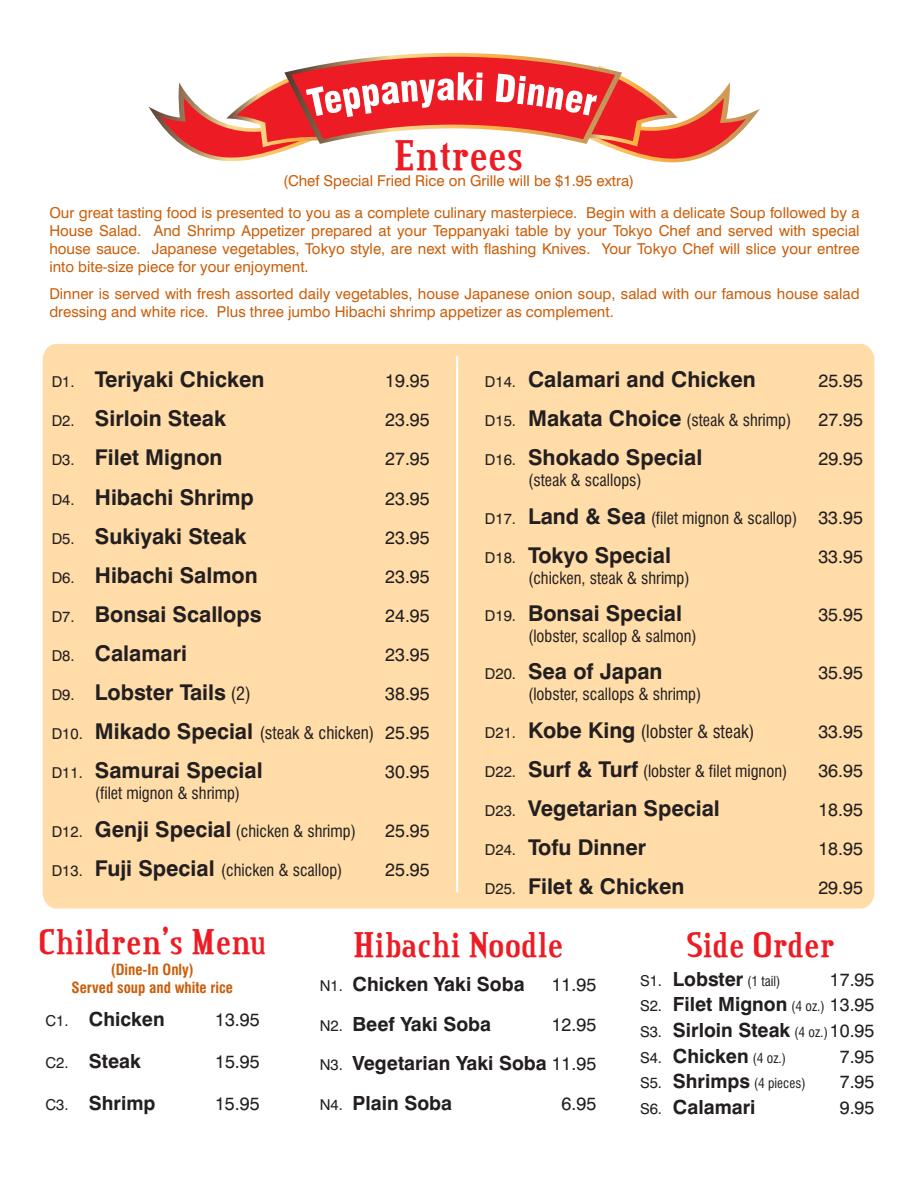
<style>
.page{position:relative;width:918px;height:1188px;background:#fff}
.page>*{position:absolute;margin:0;border:0;box-sizing:border-box;transform-origin:0 0}
.t1{font:700 45px "Credit Valley";color:#ed1c24}
.t2{font:700 37.5px "Credit Valley";color:#ed1c24}
.t3{font:700 21.75px "Swiss 721 BT";color:#231f20}
.t4{font:700 19.5px/25.7px "Swiss 721 BT";color:#231f20;text-align:justify}
.t5{font:18px "Swiss 721 BT";color:#231f20}
.t6{font:condensed 18px "Swiss 721 BT";color:#231f20}
.t7{font:condensed 17.25px "Swiss 721 BT";color:#231f20}
.t8{font:condensed 16.5px "Swiss 721 BT";color:#231f20}
.t9{font:15px/18px "Swiss 721 BT";color:#ca5e0a;text-align:justify}
.t10{font:700 condensed 15px/18px "Swiss 721 BT";color:#ca5e0a;text-align:center}
.t11{font:condensed 13.5px "Swiss 721 BT";color:#231f20}
.s1{font-weight:400;font-size:15px}
.s2{font-weight:400;font-stretch:condensed;font-size:18px}
.s3{font-stretch:normal;font-size:15px}
.s4{font-weight:700;font-stretch:normal;font-size:21.75px}
.s5{font-stretch:normal;font-size:18px}
.s6{font-weight:400;font-size:18px}
.s7{font-weight:400;font-stretch:condensed;font-size:13.5px}
.s8{font-weight:700;font-stretch:normal;font-size:19.5px}
</style>
<div class="page">
<div style="left:43px;top:344px;width:831px;height:565px;background:#ffdca8"></div>
<svg style="left:149px;top:53px;width:611px;height:110px"></svg>
<hr style="left:456px;top:356px;width:2px;height:536px;background:#fff">
<h1 class="t1" style="left:394px;top:140px;width:131px">Entrees</h1>
<p class="t9" style="left:283px;top:173px;width:353px">(Chef Special Fried Rice on Grille will be $1.95 extra)</p>
<p class="t9" style="left:49px;top:205px;width:812px">Our great tasting food is presented to you as a complete culinary masterpiece. Begin with a delicate Soup followed by a House Salad. And Shrimp Appetizer prepared at your Teppanyaki table by your Tokyo Chef and served with special house sauce. Japanese vegetables, Tokyo style, are next with flashing Knives. Your Tokyo Chef will slice your entree into bite-size piece for your enjoyment.</p>
<p class="t9" style="left:49px;top:286px;width:812px">Dinner is served with fresh assorted daily vegetables, house Japanese onion soup, salad with our famous house salad dressing and white rice. Plus three jumbo Hibachi shrimp appetizer as complement.</p>
<h3 class="t3" style="left:52px;top:371px;width:214px"><span class="s1">D1.</span> Teriyaki Chicken</h3>
<p class="t5" style="left:385px;top:374px;width:46px">19.95</p>
<h3 class="t3" style="left:52px;top:410px;width:176px"><span class="s1">D2.</span> Sirloin Steak</h3>
<p class="t5" style="left:385px;top:413px;width:46px">23.95</p>
<h3 class="t3" style="left:52px;top:449px;width:172px"><span class="s1">D3.</span> Filet Mignon</h3>
<p class="t5" style="left:385px;top:452px;width:46px">27.95</p>
<h3 class="t3" style="left:52px;top:488px;width:204px"><span class="s1">D4.</span> Hibachi Shrimp</h3>
<p class="t5" style="left:385px;top:491px;width:46px">23.95</p>
<h3 class="t3" style="left:52px;top:527px;width:196px"><span class="s1">D5.</span> Sukiyaki Steak</h3>
<p class="t5" style="left:385px;top:530px;width:46px">23.95</p>
<h3 class="t3" style="left:52px;top:566px;width:207px"><span class="s1">D6.</span> Hibachi Salmon</h3>
<p class="t5" style="left:385px;top:569px;width:46px">23.95</p>
<h3 class="t3" style="left:52px;top:605px;width:212px"><span class="s1">D7.</span> Bonsai Scallops</h3>
<p class="t5" style="left:385px;top:608px;width:46px">24.95</p>
<h3 class="t3" style="left:52px;top:644px;width:137px"><span class="s1">D8.</span> Calamari</h3>
<p class="t5" style="left:385px;top:647px;width:46px">23.95</p>
<h3 class="t3" style="left:52px;top:684px;width:201px"><span class="s1">D9.</span> Lobster Tails <span class="s2">(2)</span></h3>
<p class="t5" style="left:385px;top:686px;width:46px">38.95</p>
<p class="t7" style="left:52px;top:726px;width:380px"><span class="s3">D10.</span> <span class="s4">Mikado Special</span> (steak &amp; chicken) <span class="s5">25.95</span></p>
<h3 class="t3" style="left:52px;top:762px;width:213px"><span class="s1">D11.</span> Samurai Special</h3>
<p class="t5" style="left:385px;top:765px;width:46px">30.95</p>
<p class="t8" style="left:95px;top:787px;width:147px">(filet mignon &amp; shrimp)</p>
<p class="t8" style="left:52px;top:824px;width:306px"><span class="s3">D12.</span> <span class="s4">Genji Special</span> (chicken &amp; shrimp)</p>
<p class="t5" style="left:385px;top:823px;width:46px">25.95</p>
<p class="t8" style="left:52px;top:863px;width:292px"><span class="s3">D13.</span> <span class="s4">Fuji Special</span> (chicken &amp; scallop)</p>
<p class="t5" style="left:385px;top:862px;width:46px">25.95</p>
<h3 class="t3" style="left:485px;top:371px;width:272px"><span class="s1">D14.</span> Calamari and Chicken</h3>
<p class="t5" style="left:818px;top:374px;width:46px">25.95</p>
<p class="t8" style="left:485px;top:414px;width:308px"><span class="s3">D15.</span> <span class="s4">Makata Choice</span> (steak &amp; shrimp)</p>
<p class="t5" style="left:818px;top:413px;width:46px">27.95</p>
<h3 class="t3" style="left:485px;top:449px;width:219px"><span class="s1">D16.</span> Shokado Special</h3>
<p class="t5" style="left:818px;top:452px;width:46px">29.95</p>
<p class="t8" style="left:528px;top:474px;width:115px">(steak &amp; scallops)</p>
<p class="t8" style="left:485px;top:511px;width:380px"><span class="s3">D17.</span> <span class="s4">Land &amp; Sea</span> (filet mignon &amp; scallop) <span class="s5">33.95</span></p>
<h3 class="t3" style="left:485px;top:546px;width:188px"><span class="s1">D18.</span> Tokyo Special</h3>
<p class="t5" style="left:818px;top:549px;width:46px">33.95</p>
<p class="t8" style="left:528px;top:571px;width:163px">(chicken, steak &amp; shrimp)</p>
<h3 class="t3" style="left:485px;top:605px;width:199px"><span class="s1">D19.</span> Bonsai Special</h3>
<p class="t5" style="left:818px;top:607px;width:46px">35.95</p>
<p class="t8" style="left:528px;top:630px;width:170px">(lobster, scallop &amp; salmon)</p>
<h3 class="t3" style="left:485px;top:663px;width:179px"><span class="s1">D20.</span> Sea of Japan</h3>
<p class="t5" style="left:818px;top:666px;width:46px">35.95</p>
<p class="t8" style="left:528px;top:688px;width:175px">(lobster, scallops &amp; shrimp)</p>
<p class="t6" style="left:485px;top:724px;width:271px"><span class="s3">D21.</span> <span class="s4">Kobe King</span> (lobster &amp; steak)</p>
<p class="t5" style="left:818px;top:724px;width:46px">33.95</p>
<p class="t8" style="left:485px;top:764px;width:304px"><span class="s3">D22.</span> <span class="s4">Surf &amp; Turf</span> (lobster &amp; filet mignon)</p>
<p class="t5" style="left:818px;top:763px;width:46px">36.95</p>
<h3 class="t3" style="left:485px;top:799px;width:237px"><span class="s1">D23.</span> Vegetarian Special</h3>
<p class="t5" style="left:818px;top:802px;width:46px">18.95</p>
<h3 class="t3" style="left:485px;top:838px;width:163px"><span class="s1">D24.</span> Tofu Dinner</h3>
<p class="t5" style="left:818px;top:841px;width:46px">18.95</p>
<h3 class="t3" style="left:485px;top:878px;width:201px"><span class="s1">D25.</span> Filet &amp; Chicken</h3>
<p class="t5" style="left:818px;top:880px;width:46px">29.95</p>
<h2 class="t2" style="left:38px;top:929px;width:230px">Children's Menu</h2>
<p class="t10" style="left:72px;top:962px;width:163px">(Dine-In Only)<br>Served soup and white rice</p>
<h3 class="t4" style="left:46px;top:1008px;width:121px"><span class="s1">C1.</span> Chicken</h3>
<p class="t5" style="left:215px;top:1012px;width:46px">13.95</p>
<h3 class="t4" style="left:46px;top:1050px;width:97px"><span class="s1">C2.</span> Steak</h3>
<p class="t5" style="left:215px;top:1054px;width:46px">15.95</p>
<h3 class="t4" style="left:46px;top:1092px;width:111px"><span class="s1">C3.</span> Shrimp</h3>
<p class="t5" style="left:215px;top:1096px;width:46px">15.95</p>
<h2 class="t2" style="left:353px;top:932px;width:212px">Hibachi Noodle</h2>
<h3 class="t4" style="left:320px;top:973px;width:206px"><span class="s1">N1.</span> Chicken Yaki Soba</h3>
<p class="t5" style="left:552px;top:977px;width:46px">11.95</p>
<h3 class="t4" style="left:320px;top:1013px;width:173px"><span class="s1">N2.</span> Beef Yaki Soba</h3>
<p class="t5" style="left:552px;top:1017px;width:46px">12.95</p>
<h3 class="t4" style="left:320px;top:1045px;width:278px;line-height:39.8px"><span class="s1">N3.</span> Vegetarian Yaki Soba <span class="s6">11.95<br></span><span class="s1">N4.</span> Plain Soba</h3>
<p class="t5" style="left:562px;top:1096px;width:36px">6.95</p>
<h2 class="t2" style="left:686px;top:932px;width:150px">Side Order</h2>
<h3 class="t4" style="left:640px;top:968px;width:142px"><span class="s1">S1.</span> Lobster <span class="s7">(1 tail)</span></h3>
<p class="t5" style="left:830px;top:972px;width:46px">17.95</p>
<h3 class="t4" style="left:640px;top:993px;width:236px"><span class="s1">S2.</span> Filet Mignon <span class="s7">(4 oz.)</span> <span class="s6">13.95<br></span><span class="s1">S3.</span> Sirloin Steak <span class="s7">(4 oz.)</span><span class="s6">10.95<br></span><span class="s1">S4.</span> Chicken <span class="s7">(4 oz.)</span></h3>
<p class="t5" style="left:840px;top:1049px;width:36px">7.95</p>
<p class="t11" style="left:640px;top:1078px;width:167px"><span class="s3">S5.</span> <span class="s8">Shrimps</span> (4 pieces)</p>
<p class="t5" style="left:840px;top:1075px;width:36px">7.95</p>
<h3 class="t4" style="left:640px;top:1096px;width:117px"><span class="s1">S6.</span> Calamari</h3>
<p class="t5" style="left:840px;top:1100px;width:36px">9.95</p>
</div>
